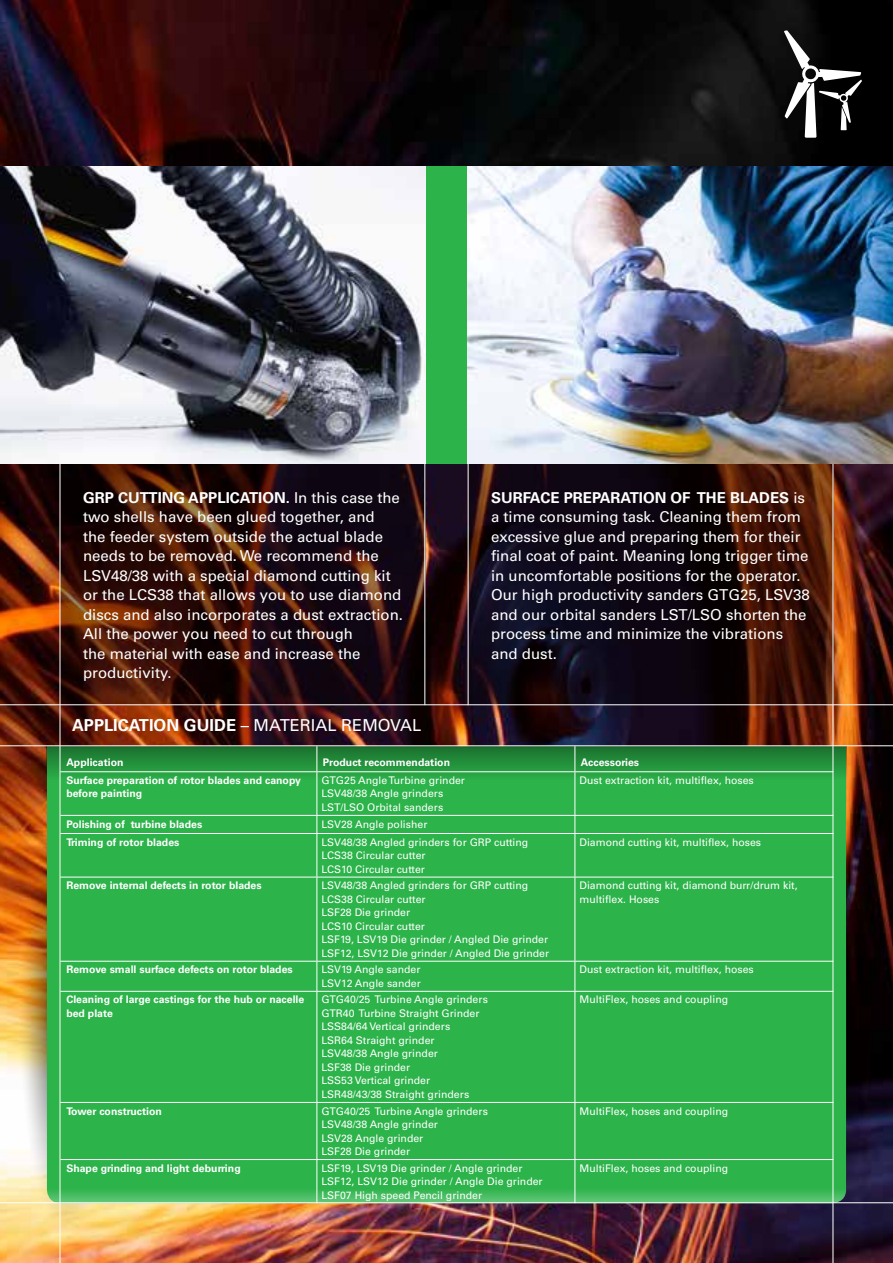
<style>
.page{position:relative;width:893px;height:1263px;background:#fff}
.page>*{position:absolute;margin:0;border:0;box-sizing:border-box;transform-origin:0 0}
.t1{font:700 16.5px "Univers LT Std";color:#fff}
.t2{font:15px/19.5px "Univers LT Std";color:#fff}
.t3{font:10.5px/13.5px "Univers LT Std";color:#fff}
.t4{font:700 10.5px/13.5px "Univers LT Std";color:#fff}
.s1{font-weight:700}
.s2{font-weight:400}
</style>
<div class="page">
<img style="left:0;top:0;width:893px;height:1263px">
<img style="left:17px;top:744px;width:104px;height:519px">
<svg style="left:770px;top:744px;width:105px;height:519px;background:#22101c"></svg>
<div style="left:47px;top:780px;width:799px;height:375px;background:#2cb34a"></div>
<svg style="left:61px;top:464px;width:365px;height:240px;background:#2a0e0b"></svg>
<svg style="left:469px;top:464px;width:364px;height:240px;background:#1d0b0f"></svg>
<hr style="left:424px;top:418px;width:1px;height:287px;background:#fff">
<hr style="left:468px;top:418px;width:1px;height:287px;background:#fff">
<hr style="left:0;top:704px;width:893px;height:1px;background:#fff">
<svg style="left:784px;top:30px;width:78px;height:108px"></svg>
<svg style="left:47px;top:746px;width:799px;height:34px;background:#26903e"></svg>
<hr style="left:60px;top:387px;width:1px;height:876px;background:#fff">
<hr style="left:833px;top:387px;width:1px;height:876px;background:#fff">
<hr style="left:0;top:745px;width:893px;height:1px;background:#fff">
<hr style="left:0;top:1202px;width:893px;height:1px;background:#fff">
<div style="left:0;top:166px;width:879px;height:298px;background:#2cb34a"></div>
<img style="left:1px;top:166px;width:425px;height:298px">
<img style="left:468px;top:166px;width:425px;height:298px">
<svg style="left:316px;top:746px;width:1px;height:25px"></svg>
<svg style="left:574px;top:746px;width:1px;height:25px"></svg>
<hr style="left:60px;top:771px;width:257px;height:1px;background:#fff">
<hr style="left:317px;top:771px;width:258px;height:1px;background:#fff">
<hr style="left:316px;top:772px;width:1px;height:43px;background:#fff">
<hr style="left:575px;top:771px;width:258px;height:1px;background:#fff">
<hr style="left:574px;top:772px;width:1px;height:43px;background:#fff">
<hr style="left:60px;top:815px;width:257px;height:1px;background:#fff">
<hr style="left:317px;top:815px;width:258px;height:1px;background:#fff">
<svg style="left:316px;top:816px;width:1px;height:17px"></svg>
<hr style="left:575px;top:815px;width:258px;height:1px;background:#fff">
<svg style="left:574px;top:816px;width:1px;height:17px"></svg>
<hr style="left:60px;top:833px;width:257px;height:1px;background:#fff">
<hr style="left:317px;top:833px;width:258px;height:1px;background:#fff">
<hr style="left:316px;top:834px;width:1px;height:43px;background:#fff">
<hr style="left:575px;top:833px;width:258px;height:1px;background:#fff">
<hr style="left:574px;top:834px;width:1px;height:43px;background:#fff">
<hr style="left:60px;top:877px;width:257px;height:1px;background:#fff">
<hr style="left:317px;top:877px;width:258px;height:1px;background:#fff">
<hr style="left:316px;top:877px;width:1px;height:84px;background:#fff">
<hr style="left:575px;top:877px;width:258px;height:1px;background:#fff">
<hr style="left:574px;top:877px;width:1px;height:84px;background:#fff">
<hr style="left:60px;top:961px;width:257px;height:1px;background:#fff">
<hr style="left:317px;top:961px;width:258px;height:1px;background:#fff">
<hr style="left:316px;top:961px;width:1px;height:30px;background:#fff">
<hr style="left:575px;top:961px;width:258px;height:1px;background:#fff">
<hr style="left:574px;top:961px;width:1px;height:30px;background:#fff">
<hr style="left:60px;top:991px;width:257px;height:1px;background:#fff">
<hr style="left:317px;top:991px;width:258px;height:1px;background:#fff">
<hr style="left:316px;top:992px;width:1px;height:110px;background:#fff">
<hr style="left:575px;top:991px;width:258px;height:1px;background:#fff">
<hr style="left:574px;top:992px;width:1px;height:110px;background:#fff">
<hr style="left:60px;top:1102px;width:257px;height:1px;background:#fff">
<hr style="left:317px;top:1102px;width:258px;height:1px;background:#fff">
<hr style="left:316px;top:1103px;width:1px;height:56px;background:#fff">
<hr style="left:575px;top:1102px;width:258px;height:1px;background:#fff">
<hr style="left:574px;top:1103px;width:1px;height:56px;background:#fff">
<svg style="left:47px;top:1155px;width:799px;height:48px;background:#3cb857"></svg>
<p class="t2" style="left:83px;top:488px;width:322px"><span class="s1">GRP CUTTING APPLICATION.</span> In this case the two shells have been glued together, and<br>the feeder system outside the actual blade needs to be removed. We recommend the LSV48/38 with a special diamond cutting kit or the LCS38 that allows you to use diamond discs and also incorporates a dust extraction.<br>All the power you need to cut through<br>the material with ease and increase the productivity.</p>
<p class="t2" style="left:491px;top:488px;width:320px"><span class="s1">SURFACE PREPARATION OF THE BLADES</span> is a time consuming task. Cleaning them from excessive glue and preparing them for their final coat of paint. Meaning long trigger time in uncomfortable positions for the operator.<br>Our high productivity sanders GTG25, LSV38 and our orbital sanders LST/LSO shorten the process time and minimize the vibrations and dust.</p>
<h1 class="t1" style="left:72px;top:716px;width:351px">APPLICATION GUIDE <span class="s2">– MATERIAL REMOVAL</span></h1>
<p class="t4" style="left:66px;top:755px;width:59px">Application</p>
<p class="t4" style="left:323px;top:755px;width:129px">Product recommendation</p>
<p class="t4" style="left:581px;top:755px;width:60px">Accessories</p>
<p class="t4" style="left:66px;top:773px;width:236px">Surface preparation of rotor blades and canopy before painting</p>
<p class="t3" style="left:321px;top:773px;width:145px">GTG25 Angle Turbine grinder<br>LSV48/38 Angle grinders<br>LST/LSO Orbital sanders</p>
<p class="t3" style="left:579px;top:773px;width:176px">Dust extraction kit, multiflex, hoses</p>
<p class="t4" style="left:66px;top:817px;width:137px">Polishing of turbine blades</p>
<p class="t3" style="left:321px;top:817px;width:108px">LSV28 Angle polisher</p>
<p class="t4" style="left:66px;top:835px;width:115px">Triming of rotor blades</p>
<p class="t3" style="left:321px;top:835px;width:208px">LSV48/38 Angled grinders for GRP cutting<br>LCS38 Circular cutter<br>LCS10 Circular cutter</p>
<p class="t3" style="left:579px;top:835px;width:183px">Diamond cutting kit, multiflex, hoses</p>
<p class="t4" style="left:66px;top:879px;width:197px">Remove internal defects in rotor blades</p>
<p class="t3" style="left:321px;top:879px;width:229px">LSV48/38 Angled grinders for GRP cutting<br>LCS38 Circular cutter<br>LSF28 Die grinder<br>LCS10 Circular cutter<br>LSF19, LSV19 Die grinder / Angled Die grinder<br>LSF12, LSV12 Die grinder / Angled Die grinder</p>
<p class="t3" style="left:579px;top:879px;width:220px">Diamond cutting kit, diamond burr/drum kit, multiflex. Hoses</p>
<p class="t4" style="left:66px;top:963px;width:228px">Remove small surface defects on rotor blades</p>
<p class="t3" style="left:321px;top:963px;width:101px">LSV19 Angle sander<br>LSV12 Angle sander</p>
<p class="t3" style="left:579px;top:963px;width:176px">Dust extraction kit, multiflex, hoses</p>
<p class="t4" style="left:66px;top:993px;width:239px">Cleaning of large castings for the hub or nacelle bed plate</p>
<p class="t3" style="left:321px;top:993px;width:168px">GTG40/25 Turbine Angle grinders<br>GTR40 Turbine Straight Grinder<br>LSS84/64 Vertical grinders<br>LSR64 Straight grinder<br>LSV48/38 Angle grinder<br>LSF38 Die grinder<br>LSS53 Vertical grinder<br>LSR48/43/38 Straight grinders</p>
<p class="t3" style="left:579px;top:993px;width:150px">MultiFlex, hoses and coupling</p>
<p class="t4" style="left:66px;top:1104px;width:97px">Tower construction</p>
<p class="t3" style="left:321px;top:1104px;width:168px">GTG40/25 Turbine Angle grinders<br>LSV48/38 Angle grinder<br>LSV28 Angle grinder<br>LSF28 Die grinder</p>
<p class="t3" style="left:579px;top:1104px;width:150px">MultiFlex, hoses and coupling</p>
<p class="t4" style="left:66px;top:1161px;width:176px">Shape grinding and light deburring</p>
<p class="t3" style="left:321px;top:1161px;width:223px">LSF19, LSV19 Die grinder / Angle grinder<br>LSF12, LSV12 Die grinder / Angle Die grinder<br>LSF07 High speed Pencil grinder</p>
<p class="t3" style="left:579px;top:1161px;width:150px">MultiFlex, hoses and coupling</p>
</div>
